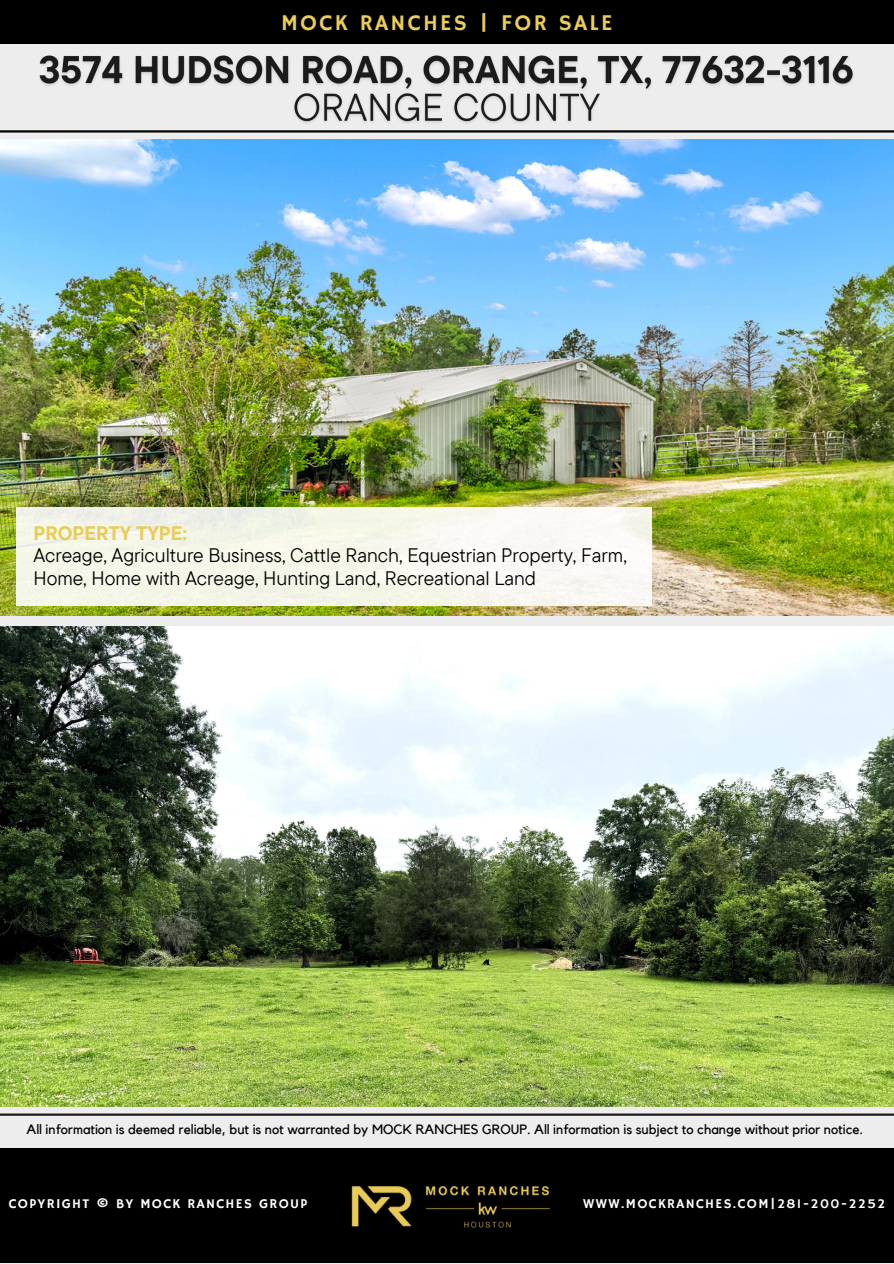
<style>
.page{position:relative;width:894px;height:1264px;background:#fff}
.page>*{position:absolute;margin:0;border:0;box-sizing:border-box;transform-origin:0 0}
.t1{font:22.5px "Hammersmith One";letter-spacing:.1em;color:#eacc59}
.t2{font:19.5px/22.5px "TT Commons Pro";color:#000}
.t3{font:700 19.5px "TT Commons Pro";color:#e9cc57}
.t4{font:13.5px "Kollektif";color:#000}
.t5{font:13.5px "Hammersmith One";letter-spacing:.1em;color:#fff}
</style>
<div class="page">
<div style="left:0;top:0;width:893px;height:1263px;background:#ededed"></div>
<div style="left:0;top:0;width:893px;height:44px;background:#000"></div>
<div style="left:0;top:1148px;width:893px;height:115px;background:#000"></div>
<hr style="left:0;top:1113px;width:893px;height:2px;background:#1b1b1b">
<hr style="left:0;top:130px;width:893px;height:2px;background:#000">
<img style="left:351px;top:1186px;width:199px;height:42px">
<img style="left:0;top:626px;width:893px;height:480px">
<img style="left:0;top:139px;width:893px;height:476px">
<div style="left:16px;top:507px;width:635px;height:99px;background:linear-gradient(to right,#f1f4e4,#faf9f5)"></div>
<img style="left:39px;top:55px;width:814px;height:68px">
<h2 class="t1" style="left:281px;top:9px;width:333px">MOCK RANCHES | FOR SALE</h2>
<p class="t3" style="left:33px;top:520px;width:155px">PROPERTY TYPE:</p>
<h4 class="t2" style="left:33px;top:543px;width:595px">Acreage, Agriculture Business, Cattle Ranch, Equestrian Property, Farm,<br>Home, Home with Acreage, Hunting Land, Recreational Land</h4>
<p class="t4" style="left:26px;top:1122px;width:837px">All information is deemed reliable, but is not warranted by MOCK RANCHES GROUP. All information is subject to change without prior notice.</p>
<p class="t5" style="left:9px;top:1195px;width:300px">COPYRIGHT © BY MOCK RANCHES GROUP</p>
<h3 class="t5" style="left:583px;top:1195px;width:303px">WWW.MOCKRANCHES.COM|281-200-2252</h3>
</div>
